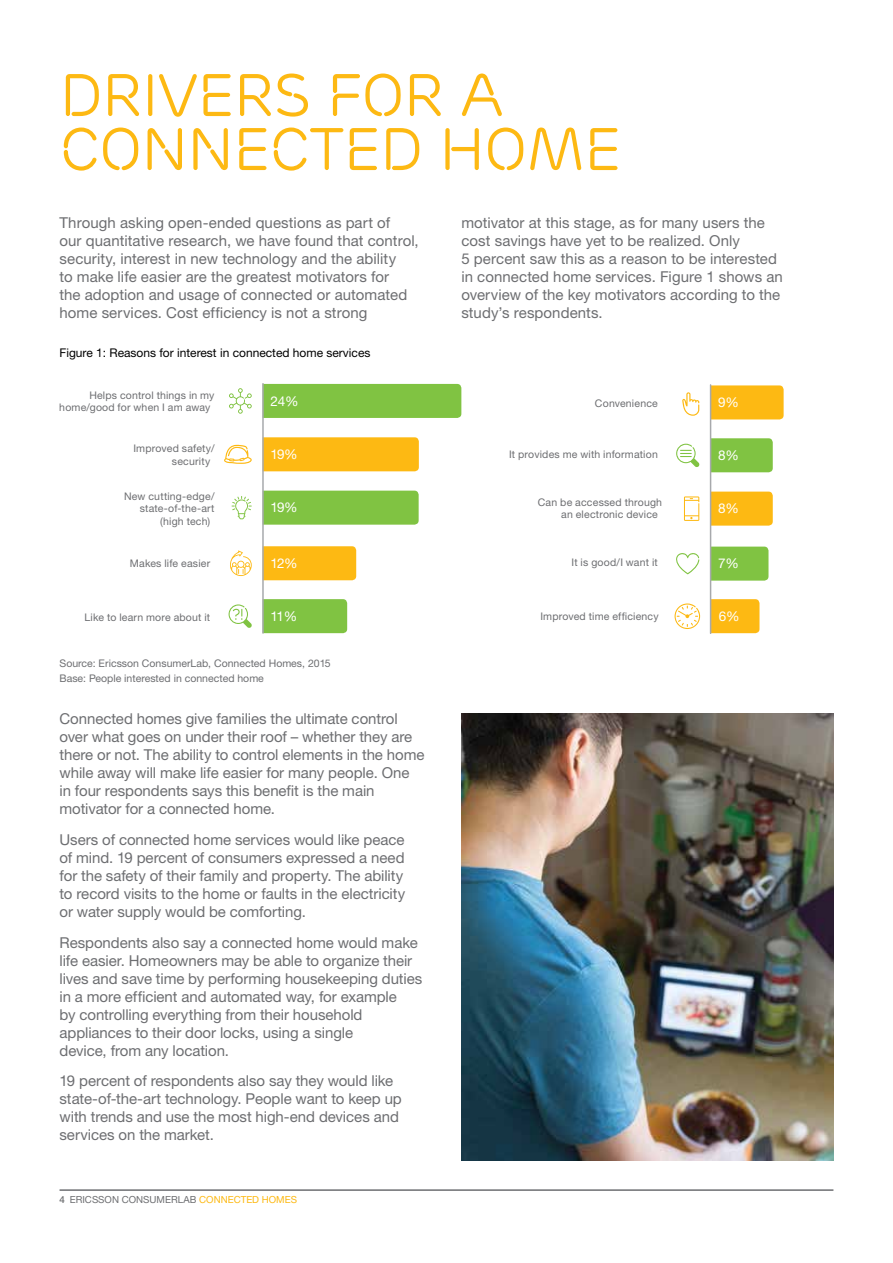
<style>
.page{position:relative;width:893px;height:1263px;background:#fff}
.page>*{position:absolute;margin:0;border:0;box-sizing:border-box;transform-origin:0 0}
.t1{font:60px/54px "Ericsson Capital";letter-spacing:-.02em;color:#fdb913}
.t2{font:15px/18px "Ericsson Sans";color:#6d6e71}
.t3{font:13.5px "Ericsson Sans";letter-spacing:-.075em;color:#fff}
.t4{font:12px "Ericsson Sans";color:#000}
.t5{font:10.5px/12.6px "Ericsson Sans";letter-spacing:.015em;color:#6d6e71}
.t6{font:9.75px "Ericsson Sans";color:#6d6e71}
.t7{font:9.75px "Ericsson Sans";color:#fdb913}
.s1{font-weight:500}
.s2{color:#fdb913}
</style>
<div class="page">
<div style="left:711px;top:599px;width:48px;height:34px;background:#fdb913"></div>
<svg style="left:675px;top:603px;width:25px;height:26px"></svg>
<hr style="left:60px;top:1189px;width:773px;height:2px;background:#6d6e71">
<img style="left:461px;top:713px;width:372px;height:448px">
<div style="left:264px;top:384px;width:197px;height:34px;background:#80c342"></div>
<div style="left:264px;top:437px;width:155px;height:34px;background:#fdb913"></div>
<div style="left:264px;top:491px;width:155px;height:34px;background:#80c342"></div>
<div style="left:264px;top:546px;width:92px;height:34px;background:#fdb913"></div>
<div style="left:264px;top:599px;width:83px;height:34px;background:#80c342"></div>
<div style="left:711px;top:385px;width:73px;height:34px;background:#fdb913"></div>
<div style="left:711px;top:438px;width:62px;height:34px;background:#80c342"></div>
<div style="left:711px;top:492px;width:62px;height:34px;background:#fdb913"></div>
<div style="left:711px;top:547px;width:57px;height:34px;background:#80c342"></div>
<hr style="left:262px;top:384px;width:2px;height:249px;background:#a7a9ac">
<hr style="left:710px;top:385px;width:1px;height:248px;background:#a7a9ac">
<svg style="left:229px;top:388px;width:23px;height:26px"></svg>
<svg style="left:224px;top:445px;width:28px;height:19px"></svg>
<svg style="left:229px;top:604px;width:23px;height:24px"></svg>
<svg style="left:676px;top:444px;width:24px;height:23px"></svg>
<svg style="left:684px;top:496px;width:15px;height:25px"></svg>
<svg style="left:676px;top:553px;width:23px;height:21px"></svg>
<svg style="left:230px;top:550px;width:22px;height:26px"></svg>
<svg style="left:232px;top:496px;width:20px;height:23px"></svg>
<svg style="left:682px;top:392px;width:17px;height:24px"></svg>
<h1 class="t1" style="left:60px;top:69px;width:564px">DRIVERS FOR A<br>CONNECTED HOME</h1>
<p class="t2" style="left:60px;top:214px;width:361px">Through asking open-ended questions as part of<br>our quantitative research, we have found that control, security, interest in new technology and the ability<br>to make life easier are the greatest motivators for<br>the adoption and usage of connected or automated home services. Cost efficiency is not a strong</p>
<p class="t2" style="left:461px;top:214px;width:323px">motivator at this stage, as for many users the cost savings have yet to be realized. Only<br>5 percent saw this as a reason to be interested in connected home services. Figure 1 shows an overview of the key motivators according to the study’s respondents.</p>
<p class="t4" style="left:60px;top:346px;width:312px">Figure 1: Reasons for interest in connected home services</p>
<p class="t5" style="left:59px;top:389px;width:157px;text-indent:30px">Helps control things in my home/good for when I am away</p>
<p class="t5" style="left:172px;top:442px;width:44px;text-indent:-38px">Improved safety/ security</p>
<p class="t5" style="left:124px;top:490px;width:92px">New cutting-edge/</p>
<p class="t5" style="left:140px;top:502px;width:76px">state-of-the-art</p>
<p class="t5" style="left:160px;top:515px;width:52px">(high tech)</p>
<p class="t5" style="left:130px;top:557px;width:82px">Makes life easier</p>
<p class="t5" style="left:85px;top:611px;width:127px">Like to learn more about it</p>
<p class="t3" style="left:271px;top:394px;width:29px">24%</p>
<p class="t3" style="left:271px;top:447px;width:29px">19%</p>
<p class="t3" style="left:271px;top:500px;width:29px">19%</p>
<p class="t3" style="left:271px;top:556px;width:29px">12%</p>
<p class="t3" style="left:271px;top:609px;width:28px">11%</p>
<p class="t5" style="left:60px;top:655px;width:273px;line-height:15px">Source: Ericsson ConsumerLab, Connected Homes, 2015<br>Base: People interested in connected home</p>
<p class="t2" style="left:60px;top:710px;width:366px">Connected homes give families the ultimate control over what goes on under their roof – whether they are there or not. The ability to control elements in the home while away will make life easier for many people. One in four respondents says this benefit is the main motivator for a connected home.</p>
<p class="t2" style="left:60px;top:831px;width:347px">Users of connected home services would like peace of mind. 19 percent of consumers expressed a need for the safety of their family and property. The ability to record visits to the home or faults in the electricity or water supply would be comforting.</p>
<p class="t2" style="left:60px;top:933px;width:364px">Respondents also say a connected home would make life easier. Homeowners may be able to organize their lives and save time by performing housekeeping duties in a more efficient and automated way, for example<br>by controlling everything from their household appliances to their door locks, using a single<br>device, from any location.</p>
<p class="t2" style="left:60px;top:1072px;width:344px">19 percent of respondents also say they would like state-of-the-art technology. People want to keep up with trends and use the most high-end devices and services on the market.</p>
<p class="t6" style="left:60px;top:1194px;width:148px"><span class="s1">4</span> ERICSSON CONSUMERLAB <span class="s2">connec</span></p>
<p class="t7" style="left:241px;top:1194px;width:37px">ted homes</p>
<p class="t5" style="left:595px;top:397px;width:64px">Convenience</p>
<p class="t3" style="left:718px;top:395px;width:22px">9%</p>
<p class="t5" style="left:509px;top:448px;width:150px">It provides me with information</p>
<p class="t5" style="left:561px;top:496px;width:102px;text-indent:-23px">Can be accessed through an electronic device</p>
<p class="t3" style="left:718px;top:448px;width:22px">8%</p>
<p class="t3" style="left:718px;top:501px;width:22px">8%</p>
<p class="t5" style="left:572px;top:556px;width:88px">It is good/I want it</p>
<p class="t3" style="left:718px;top:556px;width:22px">7%</p>
<p class="t5" style="left:540px;top:610px;width:120px">Improved time efficiency</p>
<p class="t3" style="left:719px;top:609px;width:22px">6%</p>
</div>
